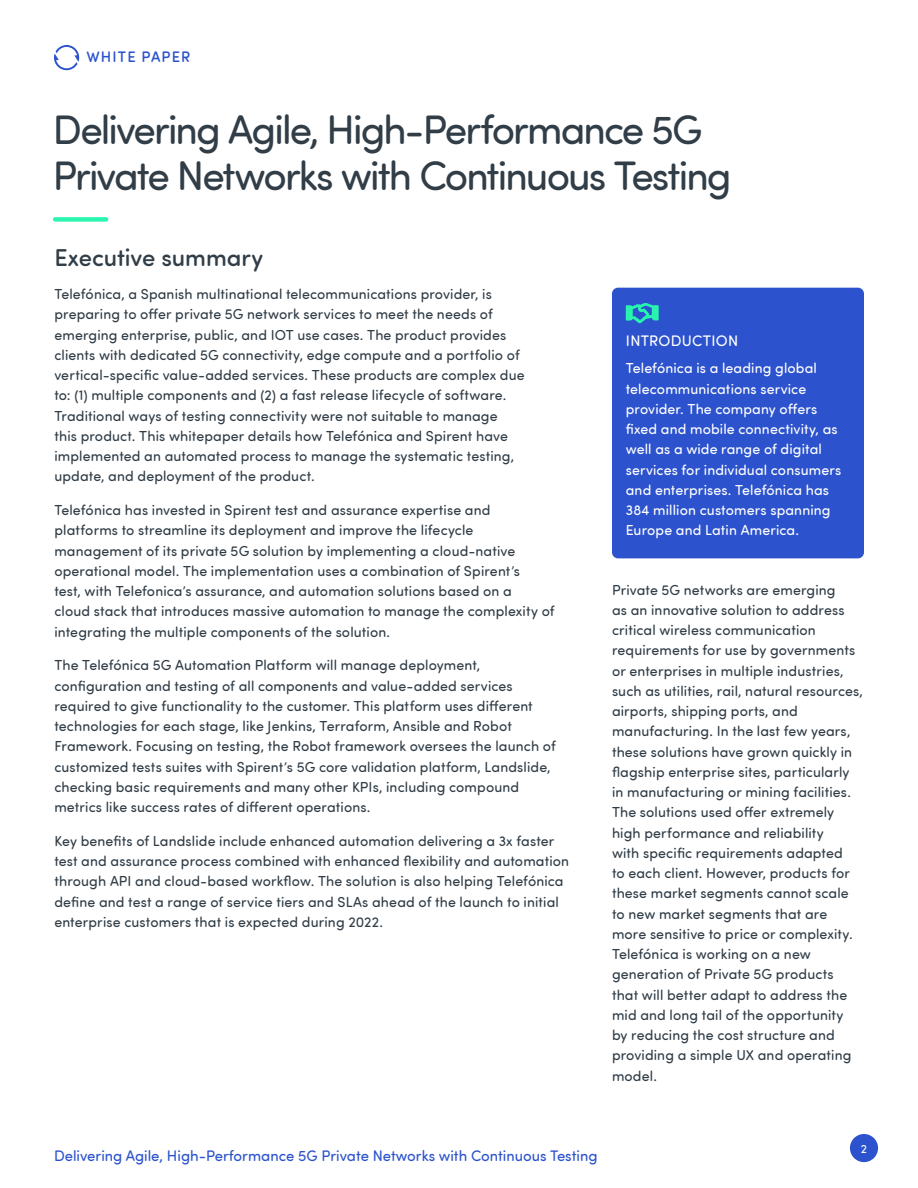
<style>
.page{position:relative;width:918px;height:1188px;background:#fff}
.page>*{position:absolute;margin:0;border:0;box-sizing:border-box;transform-origin:0 0}
.t1{font:40.5px/46.5px "Sofia Pro Soft";letter-spacing:-.045em;color:#313d47}
.t2{font:500 24px "Sofia Pro Soft";color:#313d47}
.t3{font:15px "Sofia Pro Soft";color:#2c53cd}
.t4{font:15px "Sofia Pro Soft";letter-spacing:.02em;color:#fff}
.t5{font:500 15px "Sofia Pro Soft";letter-spacing:.07em;color:#2c53cd}
.t6{font:14.25px/20.2px "Sofia Pro Soft";letter-spacing:.01em;color:#313d47}
.t7{font:14.25px/20.2px "Sofia Pro Soft";letter-spacing:.01em;color:#fff}
.t8{font:12px "Sofia Pro Soft";color:#fff}
</style>
<div class="page">
<div style="left:850px;top:1134px;width:28px;height:28px;background:#2c53cd;border-radius:50%"></div>
<svg style="left:54px;top:45px;width:25px;height:25px"></svg>
<svg style="left:55px;top:217px;width:54px;height:5px"></svg>
<div style="left:612px;top:288px;width:252px;height:270px;background:#2c53cd;border-radius:6px"></div>
<svg style="left:626px;top:303px;width:33px;height:21px"></svg>
<p class="t5" style="left:87px;top:48px;width:105px">WHITE PAPER</p>
<h1 class="t1" style="left:53px;top:110px;width:680px">Delivering Agile, High-Performance 5G<br>Private Networks with Continuous Testing</h1>
<h2 class="t2" style="left:54px;top:248px;width:210px">Executive summary</h2>
<p class="t6" style="left:54px;top:286px;width:472px">Telefónica, a Spanish multinational telecommunications provider, is preparing to o昀昀er private 5G network services to meet the needs of emerging enterprise, public, and IOT use cases. The product provides clients with dedicated 5G connectivity, edge compute and a portfolio of vertical-speci昀椀c value-added services. These products are complex due to: (1) multiple components and (2) a fast release lifecycle of software.<br>Traditional ways of testing connectivity were not suitable to manage<br>this product. This whitepaper details how Telefónica and Spirent have implemented an automated process to manage the systematic testing, update, and deployment of the product.</p>
<p class="t6" style="left:54px;top:500px;width:502px">Telefónica has invested in Spirent test and assurance expertise and platforms to streamline its deployment and improve the lifecycle management of its private 5G solution by implementing a cloud-native operational model. The implementation uses a combination of Spirent’s<br>test, with Telefonica’s assurance, and automation solutions based on a<br>cloud stack that introduces massive automation to manage the complexity of integrating the multiple components of the solution.</p>
<p class="t6" style="left:54px;top:657px;width:503px">The Telefónica 5G Automation Platform will manage deployment,<br>con昀椀guration and testing of all components and value-added services required to give functionality to the customer. This platform uses di昀昀erent technologies for each stage, like Jenkins, Terraform, Ansible and Robot Framework. Focusing on testing, the Robot framework oversees the launch of customized tests suites with Spirent’s 5G core validation platform, Landslide, checking basic requirements and many other KPIs, including compound metrics like success rates of di昀昀erent operations.</p>
<p class="t6" style="left:54px;top:830px;width:516px">Key bene昀椀ts of Landslide include enhanced automation delivering a 3x faster test and assurance process combined with enhanced 昀氀exibility and automation through API and cloud-based work昀氀ow. The solution is also helping Telefónica de昀椀ne and test a range of service tiers and SLAs ahead of the launch to initial enterprise customers that is expected during 2022.</p>
<p class="t4" style="left:626px;top:336px;width:114px">INTRODUCTION</p>
<p class="t7" style="left:626px;top:360px;width:217px">Telefónica is a leading global telecommunications service provider. The company o昀昀ers<br>昀椀xed and mobile connectivity, as well as a wide range of digital services for individual consumers and enterprises. Telefónica has<br>384 million customers spanning<br>Europe and Latin America.</p>
<p class="t6" style="left:612px;top:581px;width:252px">Private 5G networks are emerging<br>as an innovative solution to address critical wireless communication requirements for use by governments or enterprises in multiple industries, such as utilities, rail, natural resources, airports, shipping ports, and manufacturing. In the last few years, these solutions have grown quickly in昀氀agship enterprise sites, particularly in manufacturing or mining facilities.<br>The solutions used o昀昀er extremely high performance and reliability<br>with speci昀椀c requirements adapted<br>to each client. However, products for these market segments cannot scale to new market segments that are more sensitive to price or complexity.<br>Telefónica is working on a new generation of Private 5G products that will better adapt to address the mid and long tail of the opportunity<br>by reducing the cost structure and providing a simple UX and operating model.</p>
<p class="t3" style="left:54px;top:1150px;width:545px">Delivering Agile, High-Performance 5G Private Networks with Continuous Testing</p>
<p class="t8" style="left:861px;top:1144px;width:8px">2</p>
</div>
